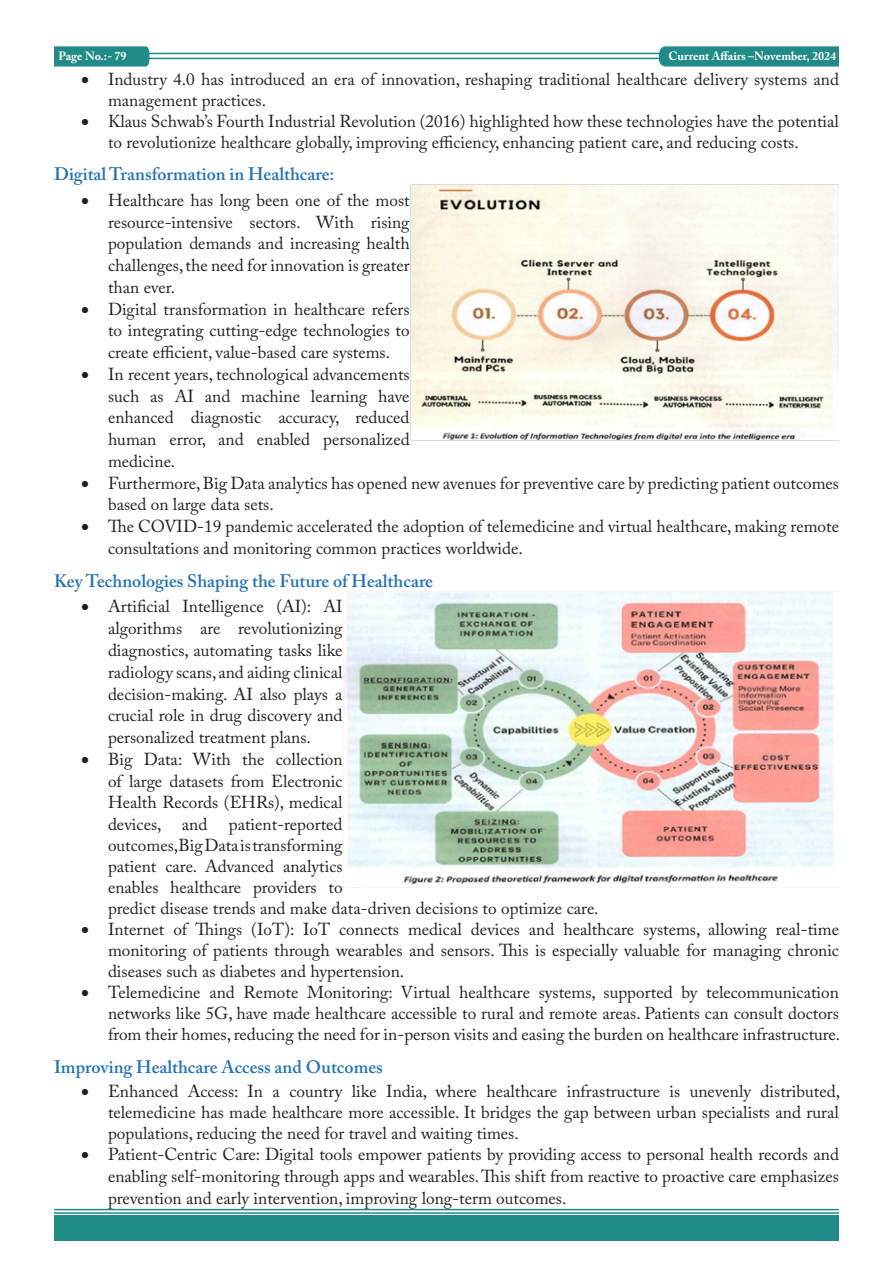
<style>
.page{position:relative;width:893px;height:1263px;background:#fff}
.page>*{position:absolute;margin:0;border:0;box-sizing:border-box;transform-origin:0 0}
.Sub_heading{font:600 18px "Adobe Caslon Pro";color:#2374b6}
.t1{font:17.25px/21.8px "Adobe Caslon Pro";color:#231f20;text-align:justify}
.t2{font:700 12px "Adobe Caslon Pro";color:#fff}
</style>
<div class="page">
<hr style="left:148px;top:53px;width:691px;height:1px;background:#208b87">
<hr style="left:148px;top:58px;width:690px;height:1px;background:#208b87">
<svg style="left:54px;top:46px;width:96px;height:21px;background:#2a908c"></svg>
<svg style="left:659px;top:46px;width:180px;height:21px;background:#29908c"></svg>
<hr style="left:54px;top:1209px;width:785px;height:1px;background:#208b87">
<hr style="left:54px;top:1212px;width:785px;height:2px;background:#208b87">
<div style="left:54px;top:1215px;width:785px;height:26px;background:#208b87"></div>
<img style="left:410px;top:185px;width:429px;height:256px">
<img style="left:344px;top:592px;width:490px;height:293px">
<p class="t2" style="left:59px;top:49px;width:70px">Page No.:- 79</p>
<p class="t2" style="left:668px;top:49px;width:169px">Current Affairs –November, 2024</p>
<p class="t1" style="left:108px;top:68px;width:732px;line-height:21px;text-indent:-27px">• Industry 4.0 has introduced an era of innovation, reshaping traditional healthcare delivery systems and management practices.</p>
<p class="t1" style="left:108px;top:110px;width:732px;line-height:21px;text-indent:-27px">• Klaus Schwab’s Fourth Industrial Revolution (2016) highlighted how these technologies have the potential to revolutionize healthcare globally, improving efficiency, enhancing patient care, and reducing costs.</p>
<p class="Sub_heading" style="left:54px;top:164px;width:282px">Digital Transformation in Healthcare:</p>
<p class="t1" style="left:108px;top:189px;width:303px;text-indent:-27px">• Healthcare has long been one of the most resource-intensive sectors. With rising population demands and increasing health challenges, the need for innovation is greater than ever.</p>
<p class="t1" style="left:108px;top:298px;width:303px;text-indent:-27px">• Digital transformation in healthcare refers to integrating cutting-edge technologies to create efficient, value-based care systems.</p>
<p class="t1" style="left:108px;top:363px;width:303px;text-indent:-27px">• In recent years, technological advancements such as AI and machine learning have enhanced diagnostic accuracy, reduced human error, and enabled personalized medicine.</p>
<p class="t1" style="left:108px;top:472px;width:732px;text-indent:-27px">• Furthermore, Big Data analytics has opened new avenues for preventive care by predicting patient outcomes based on large data sets.</p>
<p class="t1" style="left:108px;top:515px;width:732px;text-indent:-27px">• The COVID-19 pandemic accelerated the adoption of telemedicine and virtual healthcare, making remote consultations and monitoring common practices worldwide.</p>
<p class="Sub_heading" style="left:54px;top:570px;width:381px">Key Technologies Shaping the Future of Healthcare</p>
<p class="t1" style="left:108px;top:596px;width:236px;text-indent:-27px">• Artificial Intelligence (AI): AI algorithms are revolutionizing diagnostics, automating tasks like radiology scans, and aiding clinical decision-making. AI also plays a crucial role in drug discovery and personalized treatment plans.</p>
<p class="t1" style="left:108px;top:748px;width:492px;line-height:21.3px;text-align:left;text-indent:-27px">• Big Data: With the collection<br>of large datasets from Electronic<br>Health Records (EHRs), medical<br>devices, and patient-reported<br>outcomes, Big Data is transforming<br>patient care. Advanced analytics<br>enables healthcare providers to<br>predict disease trends and make data-driven decisions to optimize care.</p>
<p class="t1" style="left:108px;top:918px;width:732px;line-height:21px;text-indent:-27px">• Internet of Things (IoT): IoT connects medical devices and healthcare systems, allowing real-time monitoring of patients through wearables and sensors. This is especially valuable for managing chronic diseases such as diabetes and hypertension.</p>
<p class="t1" style="left:108px;top:981px;width:734px;line-height:21px;text-indent:-27px">• Telemedicine and Remote Monitoring: Virtual healthcare systems, supported by telecommunication networks like 5G, have made healthcare accessible to rural and remote areas. Patients can consult doctors from their homes, reducing the need for in-person visits and easing the burden on healthcare infrastructure.</p>
<p class="Sub_heading" style="left:54px;top:1056px;width:330px">Improving Healthcare Access and Outcomes</p>
<p class="t1" style="left:108px;top:1081px;width:734px;line-height:21px;text-indent:-27px">• Enhanced Access: In a country like India, where healthcare infrastructure is unevenly distributed, telemedicine has made healthcare more accessible. It bridges the gap between urban specialists and rural populations, reducing the need for travel and waiting times.</p>
<p class="t1" style="left:108px;top:1143px;width:732px;text-indent:-27px">• Patient-Centric Care: Digital tools empower patients by providing access to personal health records and enabling self-monitoring through apps and wearables. This shift from reactive to proactive care emphasizes prevention and early intervention, improving long-term outcomes.</p>
</div>
